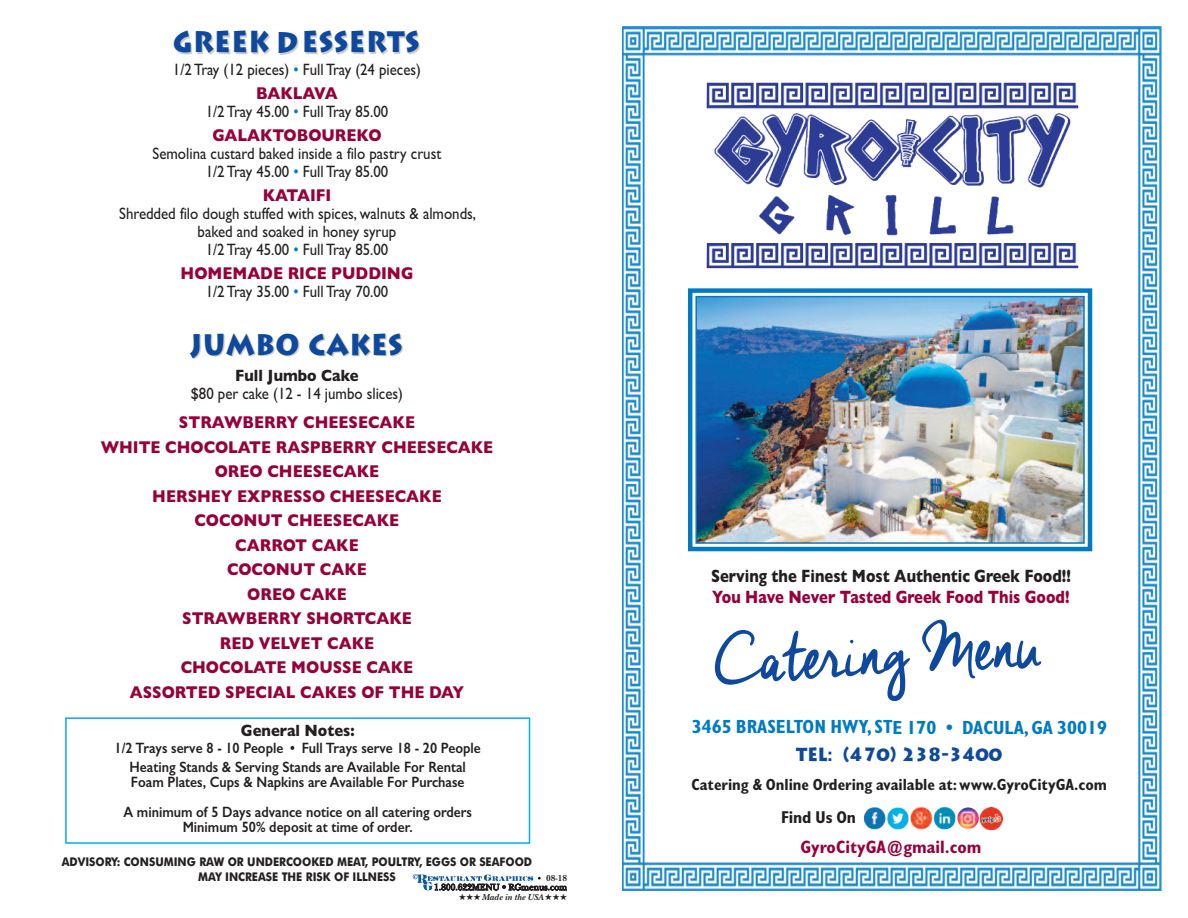
<style>
.page{position:relative;width:1188px;height:918px;background:#fff}
.page>*{position:absolute;margin:0;border:0;box-sizing:border-box;transform-origin:0 0}
.t1{font:83.55px "Cheddar Jack";color:#0f499d}
.t2{font:900 30px "Liddie";letter-spacing:.025em;color:#0f499d;scale:.9 1}
.t3{font:700 condensed 19.05px "Gill Sans";color:#007bc3}
.t4{font:900 19.05px "Liddie";color:#0f499d;scale:.9 1}
.t5{font:700 18px "Gill Sans";color:#231f20;scale:.82 1}
.t6{font:700 18px "Gill Sans";color:#96013c;scale:.82 1}
.t7{font:700 condensed 18px "Gill Sans";color:#96013c}
.t8{font:700 17.25px/24.5px "Gill Sans";color:#96013c;text-align:center;scale:.9 1}
.t9{font:700 condensed 17.25px "Gill Sans";color:#231f20}
.t10{font:700 17.25px "Gill Sans";letter-spacing:-.02em;color:#96013c;scale:.9 1}
.t11{font:16.5px/18px "Gill Sans";color:#231f20;text-align:center;scale:.9 1}
.t12{font:700 16.5px "Gill Sans";color:#231f20;scale:.9 1}
.t13{font:700 condensed 16.2px "Gill Sans";color:#231f20}
.t14{font:600 15px/19.5px "Gill Sans";color:#231f20;text-align:center;scale:.9 1}
.t15{font:700 12px/15px "Futura BT";color:#231f20;text-align:center;scale:.9 1}
.t16{font:italic 700 9px "New Baskerville";color:#231f20}
.t17{font:700 9px "New Baskerville";color:#231f20}
.s1{color:#007ac2}
</style>
<div class="page">
<div style="left:65px;top:717px;width:465px;height:127px;border:2px solid #00aeef"></div>
<img style="left:623px;top:27px;width:538px;height:864px">
<img style="left:698px;top:299px;width:384px;height:242px">
<div style="left:690px;top:291px;width:400px;height:258px;border:6px solid #fff"></div>
<div style="left:688px;top:288px;width:404px;height:263px;border:4px solid #007ac2"></div>
<div style="left:695px;top:296px;width:390px;height:248px;border:2px solid #007ac2"></div>
<img style="left:704px;top:81px;width:376px;height:187px">
<svg style="left:859px;top:804px;width:147px;height:29px"></svg>
<img style="left:862px;top:806px;width:96px;height:24px">
<img style="left:981px;top:807px;width:22px;height:22px">
<img style="left:957px;top:807px;width:22px;height:22px;border-radius:50%">
<img style="left:417px;top:874px;width:10px;height:17px">
<svg style="left:413px;top:874px;width:5px;height:5px"></svg>
<svg style="left:427px;top:875px;width:140px;height:16px"></svg>
<h2 class="t2" style="left:173px;top:25px;width:276px">GREEK DESSERTS</h2>
<p class="t11" style="left:173px;top:60px;width:277px">1/2 Tray (12 pieces) <span class="s1">•</span> Full Tray (24 pieces)</p>
<p class="t10" style="left:256px;top:83px;width:92px">BAKLAVA</p>
<p class="t11" style="left:206px;top:102px;width:204px">1/2 Tray 45.00 <span class="s1">•</span> Full Tray 85.00</p>
<p class="t8" style="left:212px;top:123px;width:190px">GALAKTOBOUREKO</p>
<p class="t11" style="left:153px;top:144px;width:322px">Semolina custard baked inside a filo pastry crust<br>1/2 Tray 45.00 <span class="s1">•</span> Full Tray 85.00</p>
<p class="t8" style="left:263px;top:183px;width:78px">KATAIFI</p>
<p class="t11" style="left:119px;top:204px;width:398px">Shredded filo dough stuffed with spices, walnuts &amp; almonds, baked and soaked in honey syrup<br>1/2 Tray 45.00 <span class="s1">•</span> Full Tray 85.00</p>
<p class="t8" style="left:181px;top:261px;width:260px">HOMEMADE RICE PUDDING</p>
<p class="t11" style="left:206px;top:282px;width:204px">1/2 Tray 35.00 <span class="s1">•</span> Full Tray 70.00</p>
<h2 class="t2" style="left:190px;top:327px;width:237px">JUMBO CAKES</h2>
<p class="t12" style="left:235px;top:365px;width:139px">Full Jumbo Cake</p>
<p class="t11" style="left:191px;top:385px;width:237px">$80 per cake (12 - 14 jumbo slices)</p>
<p class="t8" style="left:101px;top:410px;width:438px">STRAWBERRY CHEESECAKE<br>WHITE CHOCOLATE RASPBERRY CHEESECAKE<br>OREO CHEESECAKE<br>HERSHEY EXPRESSO CHEESECAKE<br>COCONUT CHEESECAKE<br>CARROT CAKE<br>COCONUT CAKE<br>OREO CAKE<br>STRAWBERRY SHORTCAKE<br>RED VELVET CAKE<br>CHOCOLATE MOUSSE CAKE<br>ASSORTED SPECIAL CAKES OF THE DAY</p>
<p class="t12" style="left:241px;top:721px;width:128px">General Notes:</p>
<p class="t14" style="left:115px;top:738px;width:408px">1/2 Trays serve 8 - 10 People • Full Trays serve 18 - 20 People<br>Heating Stands &amp; Serving Stands are Available For Rental</p>
<p class="t14" style="left:123px;top:767px;width:389px;line-height:30px">Foam Plates, Cups &amp; Napkins are Available For Purchase<br>A minimum of 5 Days advance notice on all catering orders</p>
<p class="t14" style="left:183px;top:817px;width:257px">Minimum 50% deposit at time of order.</p>
<p class="t15" style="left:62px;top:856px;width:524px">ADVISORY: CONSUMING RAW OR UNDERCOOKED MEAT, POULTRY, EGGS OR SEAFOOD<br>MAY INCREASE THE RISK OF ILLNESS</p>
<p class="t17" style="left:546px;top:875px;width:22px">08-18</p>
<p class="t16" style="left:459px;top:894px;width:110px">★★★Made in the USA ★★★</p>
<p class="t5" style="left:711px;top:565px;width:440px">Serving the Finest Most Authentic Greek Food!!</p>
<p class="t6" style="left:712px;top:586px;width:437px">You Have Never Tasted Greek Food This Good!</p>
<h1 class="t1" style="left:712px;top:615px;width:327px;rotate:-3deg">Catering Menu</h1>
<p class="t3" style="left:692px;top:716px;width:417px">3465 BRASELTON HWY, STE 170 • DACULA,GA 30019</p>
<p class="t4" style="left:796px;top:743px;width:231px">TEL: (470) 238-3400</p>
<p class="t13" style="left:692px;top:775px;width:417px">Catering &amp; Online Ordering available at:www.GyroCityGA.com</p>
<p class="t9" style="left:781px;top:807px;width:77px">Find Us On</p>
<p class="t7" style="left:801px;top:836px;width:182px">GyroCityGA@gmail.com</p>
</div>
